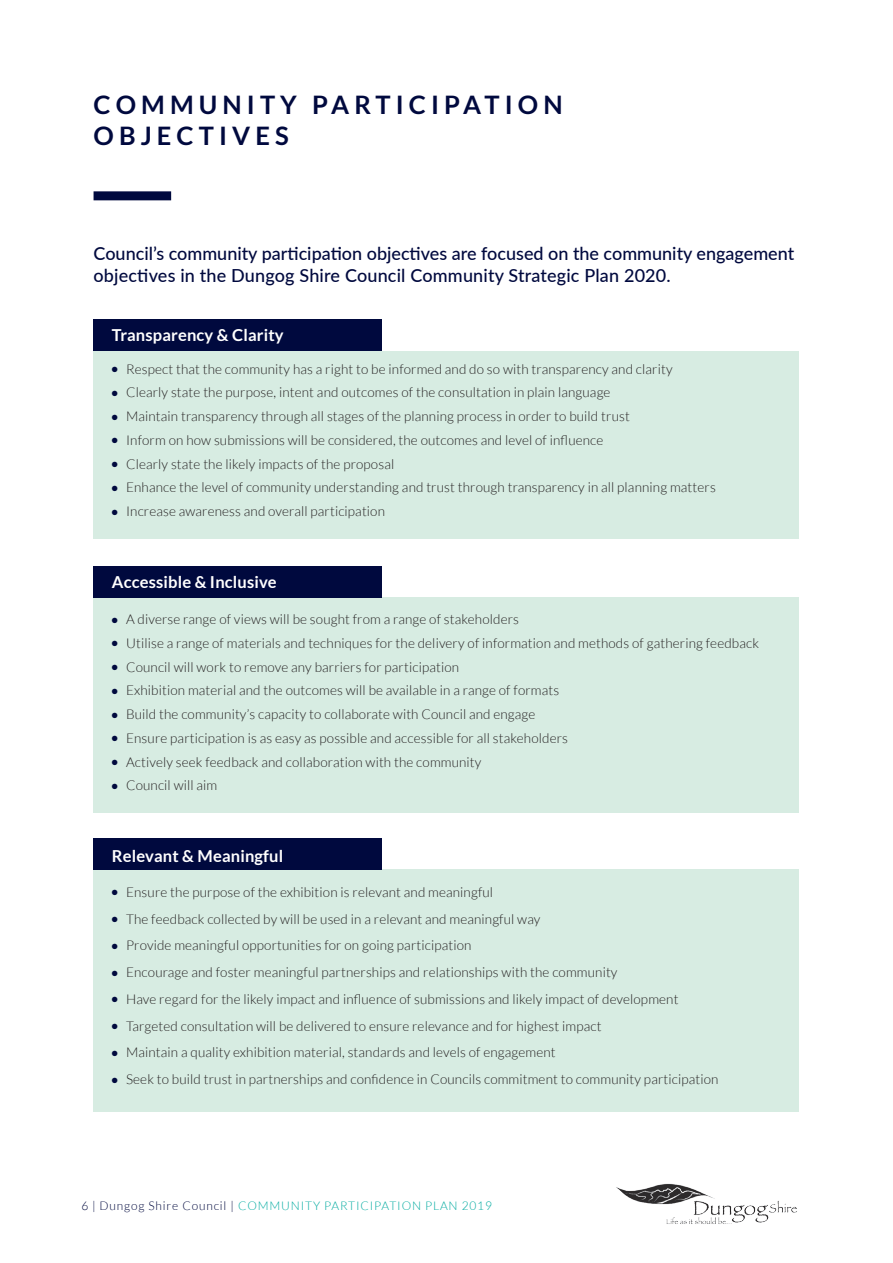
<style>
.page{position:relative;width:893px;height:1263px;background:#fff}
.page>*{position:absolute;margin:0;border:0;box-sizing:border-box;transform-origin:0 0}
.t1{font:700 25.5px/30.6px "Lato";letter-spacing:.2em;color:#00093e}
.t2{font:500 18px "Lato";color:#00093e}
.t3{font:700 16.5px "Lato";letter-spacing:.01em;color:#fff}
.t4{font:300 13.5px "Lato";letter-spacing:.01em;color:#231f20}
.t5{font:300 12px "Lato";letter-spacing:.07em;color:#00aaa0}
.s1{color:#00093e}
</style>
<div class="page">
<div style="left:94px;top:351px;width:705px;height:187px;background:#d7ece2"></div>
<div style="left:94px;top:597px;width:705px;height:216px;background:#d7ece2"></div>
<div style="left:94px;top:869px;width:705px;height:243px;background:#d7ece2"></div>
<div style="left:94px;top:191px;width:77px;height:9px;background:#00093e"></div>
<div style="left:94px;top:320px;width:288px;height:31px;background:#00093e"></div>
<div style="left:94px;top:566px;width:288px;height:31px;background:#00093e"></div>
<div style="left:94px;top:838px;width:288px;height:31px;background:#00093e"></div>
<img style="left:616px;top:1183px;width:181px;height:41px">
<p class="t1" style="left:94px;top:89px;width:471px">COMMUNITY PARTICIPATION<br>OBJECTIVES</p>
<p class="t2" style="left:94px;top:241px;width:702px">Council’s community participation objectives are focused on the community engagement</p>
<p class="t2" style="left:94px;top:262px;width:579px">objectives in the Dungog Shire Council Community Strategic Plan 2020.</p>
<p class="t3" style="left:112px;top:326px;width:173px">Transparency &amp; Clarity</p>
<p class="t4" style="left:112px;top:362px;width:562px"><span class="s1">●</span> Respect that the community has a right to be informed and do so with transparency and clarity</p>
<p class="t4" style="left:112px;top:385px;width:500px"><span class="s1">●</span> Clearly state the purpose, intent and outcomes of the consultation in plain language</p>
<p class="t4" style="left:112px;top:409px;width:519px"><span class="s1">●</span> Maintain transparency through all stages of the planning process in order to build trust</p>
<p class="t4" style="left:112px;top:433px;width:493px"><span class="s1">●</span> Inform on how submissions will be considered, the outcomes and level of influence</p>
<p class="t4" style="left:112px;top:457px;width:284px"><span class="s1">●</span> Clearly state the likely impacts of the proposal</p>
<p class="t4" style="left:112px;top:480px;width:605px"><span class="s1">●</span> Enhance the level of community understanding and trust through transparency in all planning matters</p>
<p class="t4" style="left:112px;top:504px;width:275px"><span class="s1">●</span> Increase awareness and overall participation</p>
<p class="t3" style="left:112px;top:572px;width:166px">Accessible &amp; Inclusive</p>
<p class="t4" style="left:112px;top:612px;width:409px"><span class="s1">●</span> A diverse range of views will be sought from a range of stakeholders</p>
<p class="t4" style="left:112px;top:636px;width:649px"><span class="s1">●</span> Utilise a range of materials and techniques for the delivery of information and methods of gathering feedback</p>
<p class="t4" style="left:112px;top:659px;width:349px"><span class="s1">●</span> Council will work to remove any barriers for participation</p>
<p class="t4" style="left:112px;top:683px;width:449px"><span class="s1">●</span> Exhibition material and the outcomes will be available in a range of formats</p>
<p class="t4" style="left:112px;top:707px;width:425px"><span class="s1">●</span> Build the community’s capacity to collaborate with Council and engage</p>
<p class="t4" style="left:112px;top:731px;width:458px"><span class="s1">●</span> Ensure participation is as easy as possible and accessible for all stakeholders</p>
<p class="t4" style="left:112px;top:754px;width:371px"><span class="s1">●</span> Actively seek feedback and collaboration with the community</p>
<p class="t4" style="left:112px;top:778px;width:107px"><span class="s1">●</span> Council will aim</p>
<p class="t3" style="left:112px;top:846px;width:173px">Relevant &amp; Meaningful</p>
<p class="t4" style="left:112px;top:885px;width:383px"><span class="s1">●</span> Ensure the purpose of the exhibition is relevant and meaningful</p>
<p class="t4" style="left:112px;top:911px;width:430px"><span class="s1">●</span> The feedback collected by will be used in a relevant and meaningful way</p>
<p class="t4" style="left:112px;top:938px;width:361px"><span class="s1">●</span> Provide meaningful opportunities for on going participation</p>
<p class="t4" style="left:112px;top:965px;width:507px"><span class="s1">●</span> Encourage and foster meaningful partnerships and relationships with the community</p>
<p class="t4" style="left:112px;top:992px;width:568px"><span class="s1">●</span> Have regard for the likely impact and influence of submissions and likely impact of development</p>
<p class="t4" style="left:112px;top:1018px;width:491px"><span class="s1">●</span> Targeted consultation will be delivered to ensure relevance and for highest impact</p>
<p class="t4" style="left:112px;top:1045px;width:445px"><span class="s1">●</span> Maintain a quality exhibition material, standards and levels of engagement</p>
<p class="t4" style="left:112px;top:1072px;width:608px"><span class="s1">●</span> Seek to build trust in partnerships and confidence in Councils commitment to community participation</p>
<p class="t5" style="left:81px;top:1199px;width:412px"><span class="s1">6 | Dungog Shire Council |</span> COMMUNITY PARTICIPATION PLAN 2019</p>
</div>
